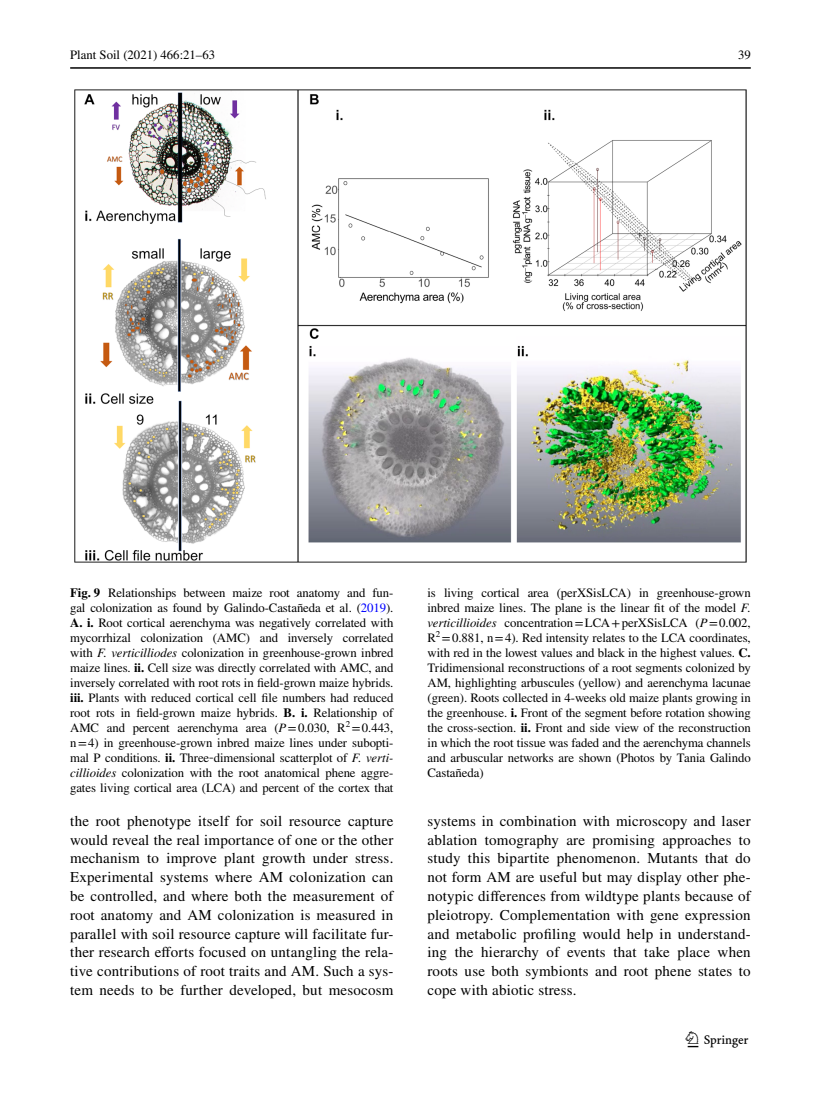
<style>
.page{position:relative;width:821px;height:1106px;background:#fff}
.page>*{position:absolute;margin:0;border:0;box-sizing:border-box;transform-origin:0 0}
.t1{font:22.5px "Springnew Regular 3";color:#000}
.t2{font:15px/18.8px "STIX";letter-spacing:.015em;color:#000;text-align:justify}
.t3{font:12.75px/15px "STIX";letter-spacing:-.005em;color:#000;text-align:justify}
.s1{font-weight:700}
.s2{color:#00f}
.s3{font-style:italic}
.s4{font-family:"Code 2000"}
</style>
<div class="page">
<hr style="left:70px;top:67px;width:680px;height:2px;background:#000">
<img style="left:74px;top:89px;width:672px;height:473px">
<p class="t3" style="left:70px;top:48px;width:146px">Plant Soil (2021) 466:21–63</p>
<p class="t3" style="left:738px;top:49px;width:14px">39</p>
<p class="t3" style="left:70px;top:586px;width:325px"><span class="s1">Fig. 9</span> Relationships between maize root anatomy and fun&shy;gal colonization as found by Galindo-Castañeda et al. (<span class="s2">2019</span>).<br><span class="s1">A. i.</span> Root cortical aerenchyma was negatively correlated with mycorrhizal colonization (AMC) and inversely correlated with <span class="s3">F. verticilliodes</span> colonization in greenhouse-grown inbred maize lines. <span class="s1">ii.</span> Cell size was directly correlated with AMC, and inversely correlated with root rots in field-grown maize hybrids. <span class="s1">iii.</span> Plants with reduced cortical cell file numbers had reduced root rots in field-grown maize hybrids. <span class="s1">B. i.</span> Relationship of AMC and percent aerenchyma area (<span class="s3">P</span>=0.030, R<sup>2</sup> =0.443, n=4) in greenhouse-grown inbred maize lines under subopti&shy;mal P conditions. <span class="s1">ii.</span> Three<span class="s4">‐</span>dimensional scatterplot of <span class="s3">F. verti&shy;cillioides</span> colonization with the root anatomical phene aggre&shy;gates living cortical area (LCA) and percent of the cortex that</p>
<p class="t3" style="left:427px;top:586px;width:325px">is living cortical area (perXSisLCA) in greenhouse-grown inbred maize lines. The plane is the linear fit of the model <span class="s3">F. verticillioides</span> concentration=LCA+perXSisLCA (<span class="s3">P</span>=0.002, R<sup>2</sup> =0.881, n=4). Red intensity relates to the LCA coordinates, with red in the lowest values and black in the highest values. <span class="s1">C.<br></span>Tridimensional reconstructions of a root segments colonized by AM, highlighting arbuscules (yellow) and aerenchyma lacunae (green). Roots collected in 4-weeks old maize plants growing in the greenhouse. <span class="s1">i.</span> Front of the segment before rotation showing the cross-section. <span class="s1">ii.</span> Front and side view of the reconstruction in which the root tissue was faded and the aerenchyma channels and arbuscular networks are shown (Photos by Tania Galindo Castañeda)</p>
<p class="t2" style="left:70px;top:812px;width:325px">the root phenotype itself for soil resource capture would reveal the real importance of one or the other mechanism to improve plant growth under stress.<br>Experimental systems where AM colonization can be controlled, and where both the measurement of root anatomy and AM colonization is measured in parallel with soil resource capture will facilitate fur&shy;ther research efforts focused on untangling the rela&shy;tive contributions of root traits and AM. Such a sys&shy;tem needs to be further developed, but mesocosm</p>
<p class="t2" style="left:427px;top:812px;width:325px">systems in combination with microscopy and laser ablation tomography are promising approaches to study this bipartite phenomenon. Mutants that do not form AM are useful but may display other phe&shy;notypic differences from wildtype plants because of pleiotropy. Complementation with gene expression and metabolic profiling would help in understand&shy;ing the hierarchy of events that take place when roots use both symbionts and root phene states to cope with abiotic stress.</p>
<h1 class="t1" style="left:687px;top:1031px;width:62px">1 3</h1>
</div>
